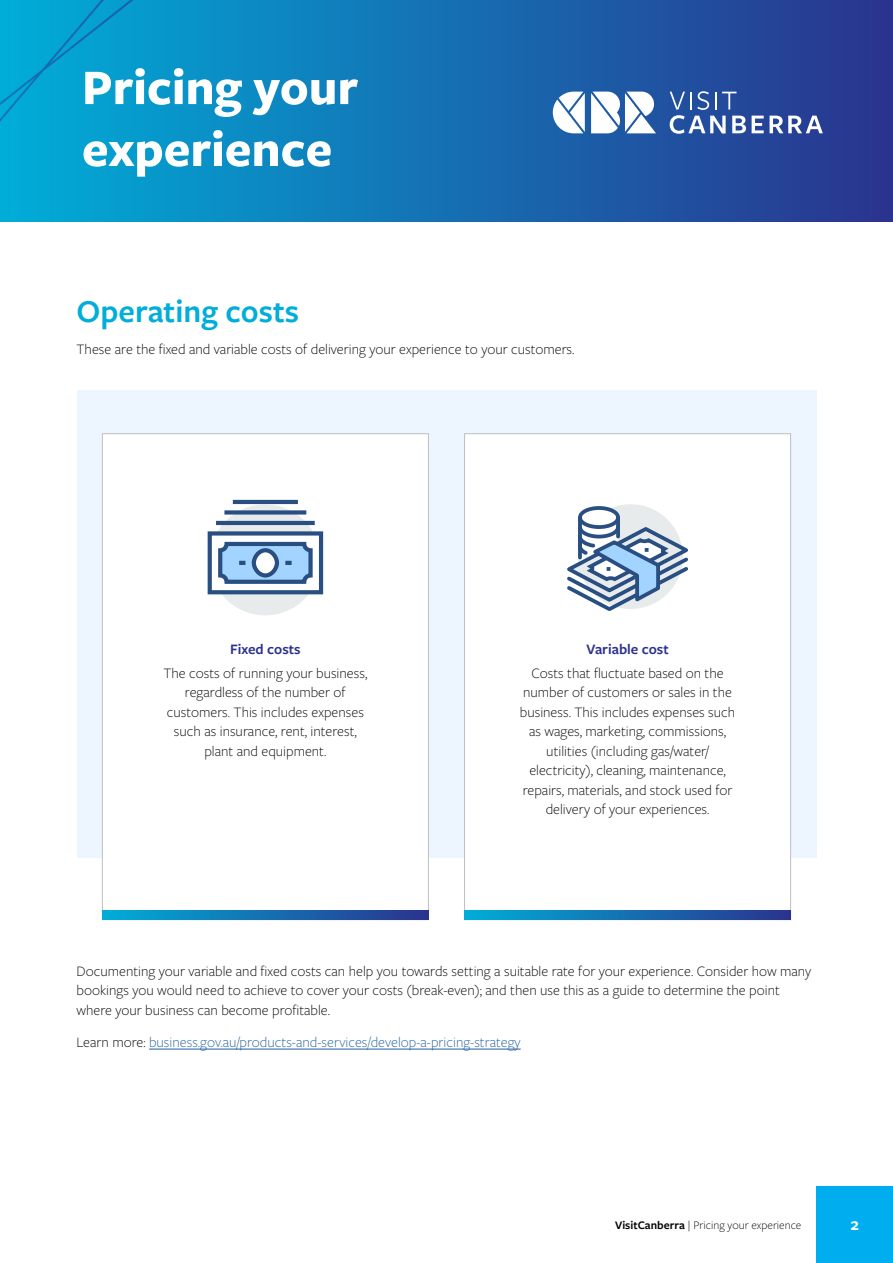
<style>
.page{position:relative;width:893px;height:1263px;background:#fff}
.page>*{position:absolute;margin:0;border:0;box-sizing:border-box;transform-origin:0 0}
.t1{font:700 51.6px/61.9px "Freight Sans Pro";color:#fff}
.t2{font:600 33px "Freight Sans Pro";color:#00aed9}
.t3{font:600 18px "Freight Sans Pro";color:#fff}
.t4{font:300 15px/19.5px "Freight Sans Pro";color:#000;text-align:center}
.t5{font:300 15px "Freight Sans Pro";color:#215e9e}
.t6{font:600 15px "Freight Sans Pro";color:#2b328d}
.t7{font:300 12px "Freight Sans Pro";color:#000}
.s1{color:#000}
.s2{font-weight:600}
</style>
<div class="page">
<svg style="left:398px;top:0;width:495px;height:221px;background:#1e55a2"></svg>
<svg style="left:752px;top:116px;width:12px;height:17px"></svg>
<svg style="left:770px;top:116px;width:53px;height:17px"></svg>
<svg style="left:553px;top:92px;width:32px;height:41px"></svg>
<svg style="left:591px;top:92px;width:65px;height:41px"></svg>
<svg style="left:670px;top:91px;width:76px;height:43px"></svg>
<svg style="left:0;top:0;width:398px;height:222px;background:#0991c7"></svg>
<hr style="left:149px;top:1049px;width:372px;height:1px;background:#215e9e">
<div style="left:77px;top:390px;width:739px;height:467px;background:#edf6ff"></div>
<div style="left:464px;top:433px;width:327px;height:487px;background:#fff;border:1px solid #bdbfc4"></div>
<div style="left:102px;top:433px;width:327px;height:487px;background:#fff;border:1px solid #bdbfc4"></div>
<svg style="left:465px;top:910px;width:326px;height:10px;background:#1570b2"></svg>
<svg style="left:102px;top:910px;width:326px;height:10px;background:#1570b2"></svg>
<div style="left:210px;top:504px;width:111px;height:111px;background:#e8ebeb;border-radius:50%"></div>
<div style="left:210px;top:533px;width:111px;height:59px;background:#fff"></div>
<div style="left:208px;top:531px;width:115px;height:63px;border:4px solid #294f82"></div>
<div style="left:220px;top:544px;width:91px;height:38px;background:#a3d4ff;border-radius:6px"></div>
<div style="left:218px;top:542px;width:95px;height:42px;border:4px solid #294f82;border-radius:6px"></div>
<svg style="left:239px;top:561px;width:6px;height:4px"></svg>
<svg style="left:285px;top:561px;width:7px;height:4px"></svg>
<svg style="left:254px;top:550px;width:23px;height:25px"></svg>
<div style="left:252px;top:548px;width:27px;height:29px;border:4px solid #294f82;border-radius:50%"></div>
<hr style="left:216px;top:521px;width:99px;height:4px;background:#294f82">
<div style="left:224px;top:510px;width:82px;height:5px;background:#294f82"></div>
<hr style="left:233px;top:500px;width:65px;height:4px;background:#294f82">
<svg style="left:567px;top:504px;width:121px;height:107px"></svg>
<div style="left:816px;top:1186px;width:77px;height:77px;background:#00aeef"></div>
<h1 class="t1" style="left:82px;top:54px;width:278px">Pricing your experience</h1>
<h2 class="t2" style="left:77px;top:288px;width:224px">Operating costs</h2>
<p class="t4" style="left:77px;top:339px;width:499px">These are the fixed and variable costs of delivering your experience to your customers.</p>
<p class="t6" style="left:230px;top:639px;width:72px">Fixed costs</p>
<p class="t4" style="left:163px;top:663px;width:205px">The costs of running your business, regardless of the number of customers. This includes expenses such as insurance, rent, interest, plant and equipment.</p>
<p class="t6" style="left:586px;top:639px;width:84px">Variable cost</p>
<p class="t4" style="left:520px;top:663px;width:217px">Costs that fluctuate based on the number of customers or sales in the business. This includes expenses such as wages, marketing, commissions, utilities (including gas/water/ electricity), cleaning, maintenance, repairs, materials, and stock used for delivery of your experiences.</p>
<p class="t4" style="left:77px;top:960px;width:736px;text-align:left">Documenting your variable and fixed costs can help you towards setting a suitable rate for your experience. Consider how many bookings you would need to achieve to cover your costs (break-even); and then use this as a guide to determine the point where your business can become profitable.</p>
<p class="t5" style="left:77px;top:1032px;width:446px"><span class="s1">Learn more:</span> business.gov.au/products-and-services/develop-a-pricing-strategy</p>
<p class="t7" style="left:615px;top:1217px;width:188px"><span class="s2">VisitCanberra</span> | Pricing your experience</p>
<p class="t3" style="left:850px;top:1212px;width:10px">2</p>
</div>
